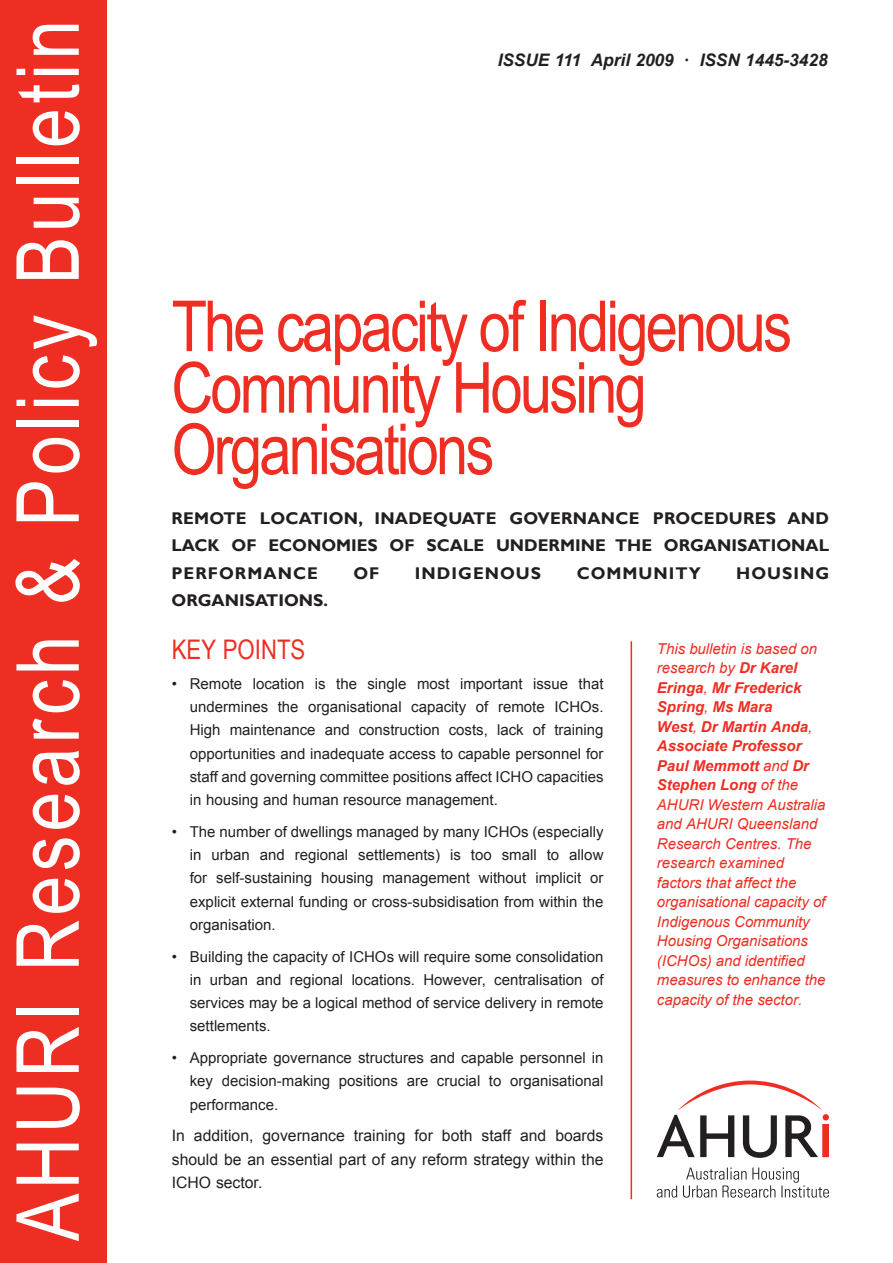
<style>
.page{position:relative;width:893px;height:1263px;background:#fff}
.page>*{position:absolute;margin:0;border:0;box-sizing:border-box;transform-origin:0 0}
.t1{font:87px "Arial Narrow";letter-spacing:.05em;color:#fff}
.Sub-Heading{font:70.5px/61.5px "Arial Narrow";letter-spacing:-.04em;color:#ee2e22}
.Section_Heading{font:27px "Arial Narrow";color:#ee2e22}
.t2{font:italic 700 17.25px "Arial";color:#231f20}
.Introduction{font:700 16.95px/27px "Gill Sans";color:#231f20;text-align:justify}
.Introduction-2{font:700 16.95px "Gill Sans";letter-spacing:.06em;color:#231f20}
.Body_Copy{font:15.75px/23.2px "Arial";color:#231f20;text-align:justify}
.Bullet_Point{font:15px/23.2px "Arial";color:#231f20;text-align:justify}
.t3{font:italic 15px/19.5px "Arial";color:#ee2e22}
.s1{font-weight:700}
</style>
<div class="page">
<div style="left:0;top:0;width:106px;height:1263px;background:#ee2e22"></div>
<hr style="left:631px;top:641px;width:1px;height:558px;background:#ee2e22">
<svg style="left:657px;top:1080px;width:172px;height:78px"></svg>
<svg style="left:657px;top:1185px;width:20px;height:12px"></svg>
<svg style="left:683px;top:1167px;width:146px;height:31px"></svg>
<p class="t1" style="left:-16px;top:1241px;width:1223px;rotate:-90deg">AHURI Research &amp; Policy Bulletin</p>
<p class="t2" style="left:498px;top:48px;width:331px">ISSUE 111 April 2009 · ISSN 1445-3428</p>
<p class="Sub-Heading" style="left:171px;top:293px;width:622px">The capacity of Indigenous<br>Community Housing<br>Organisations</p>
<p class="Introduction" style="left:171px;top:506px;width:659px">REMOTE LOCATION, INADEQUATE GOVERNANCE PROCEDURES AND LACK OF ECONOMIES OF SCALE UNDERMINE THE ORGANISATIONAL PERFORMANCE</p>
<p class="Introduction" style="left:353px;top:560px;width:28px">OF</p>
<p class="Introduction-2" style="left:415px;top:563px;width:128px">INDIGENOUS</p>
<p class="Introduction-2" style="left:577px;top:563px;width:126px">COMMUNITY</p>
<p class="Introduction-2" style="left:736px;top:563px;width:94px">HOUSING</p>
<p class="Introduction" style="left:171px;top:587px;width:158px">ORGANISATIONS.</p>
<p class="Section_Heading" style="left:172px;top:630px;width:135px">KEY POINTS</p>
<p class="Bullet_Point" style="left:190px;top:672px;width:415px;text-indent:-18px">• Remote location is the single most important issue that undermines the organisational capacity of remote ICHOs.<br>High maintenance and construction costs, lack of training opportunities and inadequate access to capable personnel for staff and governing committee positions affect ICHO capacities in housing and human resource management.</p>
<p class="Bullet_Point" style="left:190px;top:820px;width:415px;text-indent:-18px">• The number of dwellings managed by many ICHOs (especially in urban and regional settlements) is too small to allow for self-sustaining housing management without implicit or explicit external funding or cross-subsidisation from within the organisation.</p>
<p class="Bullet_Point" style="left:190px;top:945px;width:415px;text-indent:-18px">• Building the capacity of ICHOs will require some consolidation in urban and regional locations. However, centralisation of services may be a logical method of service delivery in remote settlements.</p>
<p class="Bullet_Point" style="left:190px;top:1046px;width:415px;text-indent:-18px">• Appropriate governance structures and capable personnel in key decision-making positions are crucial to organisational performance.</p>
<p class="Body_Copy" style="left:172px;top:1124px;width:433px">In addition, governance training for both staff and boards should be an essential part of any reform strategy within the ICHO sector.</p>
<p class="t3" style="left:657px;top:639px;width:170px">This bulletin is based on research by <span class="s1">Dr Karel<br>Eringa</span>, <span class="s1">Mr Frederick<br>Spring</span>, <span class="s1">Ms Mara<br>West</span>, <span class="s1">Dr Martin Anda</span>,<br><span class="s1">Associate Professor<br>Paul Memmott</span> and <span class="s1">Dr<br>Stephen Long</span> of the<br>AHURI Western Australia and AHURI Queensland<br>Research Centres. The research examined factors that affect the organisational capacity of<br>Indigenous Community<br>Housing Organisations (ICHOs) and identified measures to enhance the capacity of the sector.</p>
</div>
